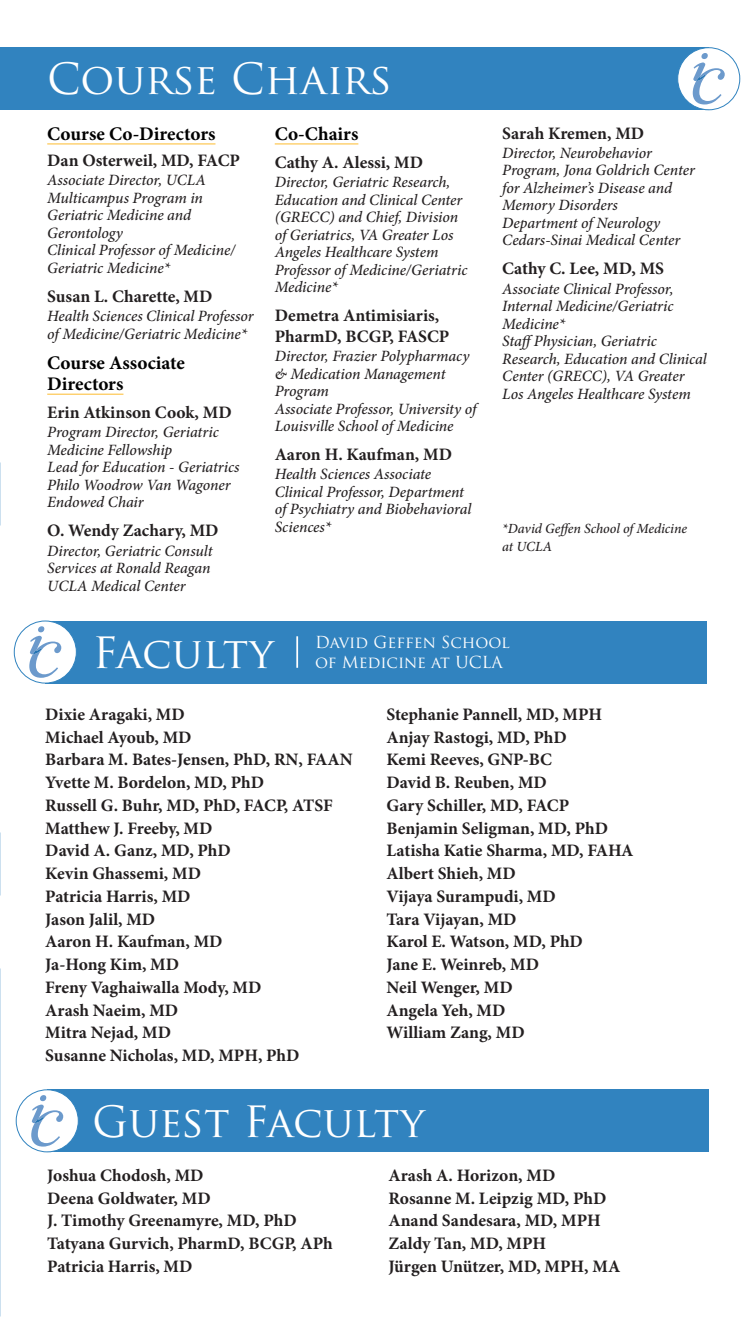
<style>
.page{position:relative;width:756px;height:1323px;background:#fff}
.page>*{position:absolute;margin:0;border:0;box-sizing:border-box;transform-origin:0 0}
.Section_Header_-_Bro{font:42px "Trajan Pro";color:#fff}
.new_speaker_subs{font:700 19.25px/21px "Minion Pro";letter-spacing:.015em;color:#000}
.Guest_Faculty_-_Name{font:700 17.5px/21px "Minion Pro";color:#231f20}
.Section_Header_-_Bro-2{font:16.1px "Trajan Pro";color:#fff}
.Guest_Faculty_-_Posi{font:italic 500 15.75px/17.5px "Minion Pro";letter-spacing:-.005em;color:#231f20}
.Guest_Faculty_-_Posi-2{font:italic 500 14px/17.5px "Minion Pro";letter-spacing:-.005em;color:#231f20}
</style>
<div class="page">
<div style="left:0;top:47px;width:709px;height:63px;background:#3183bf"></div>
<div style="left:678px;top:48px;width:62px;height:62px;background:#fff;border-radius:50%"></div>
<div style="left:677px;top:47px;width:63px;height:63px;border:1px solid #3183bf;border-radius:50%"></div>
<svg style="left:693px;top:53px;width:32px;height:52px"></svg>
<div style="left:45px;top:621px;width:662px;height:63px;background:#3183bf"></div>
<div style="left:14px;top:621px;width:62px;height:62px;background:#fff;border-radius:50%"></div>
<div style="left:14px;top:621px;width:63px;height:63px;border:1px solid #3183bf;border-radius:50%"></div>
<svg style="left:29px;top:626px;width:32px;height:52px"></svg>
<hr style="left:296px;top:636px;width:2px;height:32px;background:#fff">
<div style="left:47px;top:1089px;width:662px;height:63px;background:#3183bf"></div>
<div style="left:16px;top:1090px;width:62px;height:62px;background:#fff;border-radius:50%"></div>
<div style="left:16px;top:1089px;width:63px;height:63px;border:1px solid #3183bf;border-radius:50%"></div>
<svg style="left:31px;top:1095px;width:32px;height:52px"></svg>
<hr style="left:47px;top:143px;width:168px;height:1px;background:#fdbb2e">
<hr style="left:47px;top:394px;width:76px;height:1px;background:#fdbb2e">
<hr style="left:275px;top:143px;width:83px;height:1px;background:#fdbb2e">
<p class="Section_Header_-_Bro" style="left:47px;top:53px;width:346px">Course Chairs</p>
<p class="new_speaker_subs" style="left:47px;top:123px;width:170px">Course Co-Directors</p>
<p class="Guest_Faculty_-_Name" style="left:47px;top:150px;width:194px">Dan Osterweil, MD, FACP</p>
<p class="Guest_Faculty_-_Posi" style="left:47px;top:172px;width:190px">Associate Director, UCLA<br>Multicampus Program in<br>Geriatric Medicine and<br>Gerontology<br>Clinical Professor of Medicine/<br>Geriatric Medicine*</p>
<p class="Guest_Faculty_-_Name" style="left:47px;top:286px;width:167px">Susan L. Charette, MD</p>
<p class="Guest_Faculty_-_Posi" style="left:47px;top:307px;width:208px">Health Sciences Clinical Professor of Medicine/Geriatric Medicine*</p>
<p class="new_speaker_subs" style="left:47px;top:352px;width:139px">Course Associate<br>Directors</p>
<p class="Guest_Faculty_-_Name" style="left:47px;top:402px;width:186px">Erin Atkinson Cook, MD</p>
<p class="Guest_Faculty_-_Posi" style="left:47px;top:424px;width:194px">Program Director, Geriatric<br>Medicine Fellowship<br>Lead for Education - Geriatrics<br>Philo Woodrow Van Wagoner<br>Endowed Chair</p>
<p class="Guest_Faculty_-_Name" style="left:47px;top:520px;width:173px">O. Wendy Zachary, MD</p>
<p class="Guest_Faculty_-_Posi" style="left:47px;top:542px;width:167px">Director, Geriatric Consult<br>Services at Ronald Reagan<br>UCLA Medical Center</p>
<p class="new_speaker_subs" style="left:275px;top:123px;width:85px">Co-Chairs</p>
<p class="Guest_Faculty_-_Name" style="left:275px;top:152px;width:150px">Cathy A. Alessi, MD</p>
<p class="Guest_Faculty_-_Posi" style="left:275px;top:173px;width:194px">Director, Geriatric Research,<br>Education and Clinical Center (GRECC) and Chief, Division of Geriatrics, VA Greater Los<br>Angeles Healthcare System<br>Professor of Medicine/Geriatric<br>Medicine*</p>
<p class="Guest_Faculty_-_Name" style="left:275px;top:305px;width:176px">Demetra Antimisiaris,<br>PharmD, BCGP, FASCP</p>
<p class="Guest_Faculty_-_Posi" style="left:275px;top:348px;width:203px">Director, Frazier Polypharmacy &amp; Medication Management<br>Program<br>Associate Professor, University of<br>Louisville School of Medicine</p>
<p class="Guest_Faculty_-_Name" style="left:275px;top:444px;width:179px">Aaron H. Kaufman, MD</p>
<p class="Guest_Faculty_-_Posi" style="left:275px;top:466px;width:198px">Health Sciences Associate<br>Clinical Professor, Department of Psychiatry and Biobehavioral<br>Sciences*</p>
<p class="Guest_Faculty_-_Name" style="left:502px;top:122px;width:143px">Sarah Kremen, MD</p>
<p class="Guest_Faculty_-_Posi" style="left:502px;top:144px;width:194px">Director, Neurobehavior<br>Program, Jona Goldrich Center for Alzheimer’s Disease and<br>Memory Disorders<br>Department of Neurology<br>Cedars-Sinai Medical Center</p>
<p class="Guest_Faculty_-_Name" style="left:502px;top:258px;width:163px">Cathy C. Lee, MD, MS</p>
<p class="Guest_Faculty_-_Posi" style="left:502px;top:280px;width:206px">Associate Clinical Professor,<br>Internal Medicine/Geriatric<br>Medicine*<br>StaffPhysician, Geriatric<br>Research, Education and Clinical<br>Center (GRECC), VA Greater<br>Los Angeles Healthcare System</p>
<p class="Guest_Faculty_-_Posi-2" style="left:502px;top:520px;width:186px">*David Geffen School of Medicine at UCLA</p>
<p class="Section_Header_-_Bro" style="left:93px;top:626px;width:182px">Faculty</p>
<p class="Section_Header_-_Bro-2" style="left:315px;top:632px;width:196px">David Geffen School</p>
<p class="Section_Header_-_Bro-2" style="left:315px;top:652px;width:189px">of Medicine at UCLA</p>
<p class="Guest_Faculty_-_Name" style="left:45px;top:704px;width:141px">Dixie Aragaki, MD</p>
<p class="Guest_Faculty_-_Name" style="left:45px;top:726px;width:148px">Michael Ayoub, MD</p>
<p class="Guest_Faculty_-_Name" style="left:45px;top:749px;width:309px">Barbara M. Bates-Jensen, PhD, RN, FAAN</p>
<p class="Guest_Faculty_-_Name" style="left:45px;top:772px;width:220px">Yvette M. Bordelon, MD, PhD</p>
<p class="Guest_Faculty_-_Name" style="left:45px;top:795px;width:289px">Russell G. Buhr, MD, PhD, FACP, ATSF</p>
<p class="Guest_Faculty_-_Name" style="left:45px;top:817px;width:169px">Matthew J. Freeby, MD</p>
<p class="Guest_Faculty_-_Name" style="left:45px;top:840px;width:187px">David A. Ganz, MD, PhD</p>
<p class="Guest_Faculty_-_Name" style="left:45px;top:863px;width:157px">Kevin Ghassemi, MD</p>
<p class="Guest_Faculty_-_Name" style="left:45px;top:886px;width:147px">Patricia Harris, MD</p>
<p class="Guest_Faculty_-_Name" style="left:45px;top:908px;width:111px">Jason Jalil, MD</p>
<p class="Guest_Faculty_-_Name" style="left:45px;top:931px;width:179px">Aaron H. Kaufman, MD</p>
<p class="Guest_Faculty_-_Name" style="left:45px;top:954px;width:135px">Ja-Hong Kim, MD</p>
<p class="Guest_Faculty_-_Name" style="left:45px;top:977px;width:218px">Freny Vaghaiwalla Mody, MD</p>
<p class="Guest_Faculty_-_Name" style="left:45px;top:999px;width:134px">Arash Naeim, MD</p>
<p class="Guest_Faculty_-_Name" style="left:45px;top:1022px;width:127px">Mitra Nejad, MD</p>
<p class="Guest_Faculty_-_Name" style="left:45px;top:1045px;width:256px">Susanne Nicholas, MD, MPH, PhD</p>
<p class="Guest_Faculty_-_Name" style="left:387px;top:704px;width:217px">Stephanie Pannell, MD, MPH</p>
<p class="Guest_Faculty_-_Name" style="left:387px;top:726px;width:182px">Anjay Rastogi, MD, PhD</p>
<p class="Guest_Faculty_-_Name" style="left:387px;top:749px;width:167px">Kemi Reeves, GNP-BC</p>
<p class="Guest_Faculty_-_Name" style="left:387px;top:772px;width:162px">David B. Reuben, MD</p>
<p class="Guest_Faculty_-_Name" style="left:387px;top:795px;width:184px">Gary Schiller, MD, FACP</p>
<p class="Guest_Faculty_-_Name" style="left:387px;top:817px;width:223px">Benjamin Seligman, MD, PhD</p>
<p class="Guest_Faculty_-_Name" style="left:387px;top:840px;width:249px">Latisha Katie Sharma, MD, FAHA</p>
<p class="Guest_Faculty_-_Name" style="left:387px;top:863px;width:131px">Albert Shieh, MD</p>
<p class="Guest_Faculty_-_Name" style="left:387px;top:886px;width:171px">Vijaya Surampudi, MD</p>
<p class="Guest_Faculty_-_Name" style="left:387px;top:908px;width:131px">Tara Vijayan, MD</p>
<p class="Guest_Faculty_-_Name" style="left:387px;top:931px;width:198px">Karol E. Watson, MD, PhD</p>
<p class="Guest_Faculty_-_Name" style="left:387px;top:954px;width:154px">Jane E. Weinreb, MD</p>
<p class="Guest_Faculty_-_Name" style="left:387px;top:977px;width:128px">Neil Wenger, MD</p>
<p class="Guest_Faculty_-_Name" style="left:387px;top:999px;width:120px">Angela Yeh, MD</p>
<p class="Guest_Faculty_-_Name" style="left:387px;top:1022px;width:140px">William Zang, MD</p>
<p class="Section_Header_-_Bro" style="left:92px;top:1095px;width:334px">Guest Faculty</p>
<p class="Guest_Faculty_-_Name" style="left:47px;top:1165px;width:158px">Joshua Chodosh, MD</p>
<p class="Guest_Faculty_-_Name" style="left:47px;top:1187px;width:165px">Deena Goldwater, MD</p>
<p class="Guest_Faculty_-_Name" style="left:47px;top:1210px;width:251px">J. Timothy Greenamyre, MD, PhD</p>
<p class="Guest_Faculty_-_Name" style="left:47px;top:1233px;width:287px">Tatyana Gurvich, PharmD, BCGP, APh</p>
<p class="Guest_Faculty_-_Name" style="left:47px;top:1256px;width:147px">Patricia Harris, MD</p>
<p class="Guest_Faculty_-_Name" style="left:388px;top:1165px;width:168px">Arash A. Horizon, MD</p>
<p class="Guest_Faculty_-_Name" style="left:388px;top:1187px;width:219px">Rosanne M. Leipzig MD, PhD</p>
<p class="Guest_Faculty_-_Name" style="left:388px;top:1210px;width:214px">Anand Sandesara, MD, MPH</p>
<p class="Guest_Faculty_-_Name" style="left:388px;top:1233px;width:159px">Zaldy Tan, MD, MPH</p>
<p class="Guest_Faculty_-_Name" style="left:388px;top:1256px;width:233px">Jürgen Unützer, MD, MPH, MA</p>
</div>
